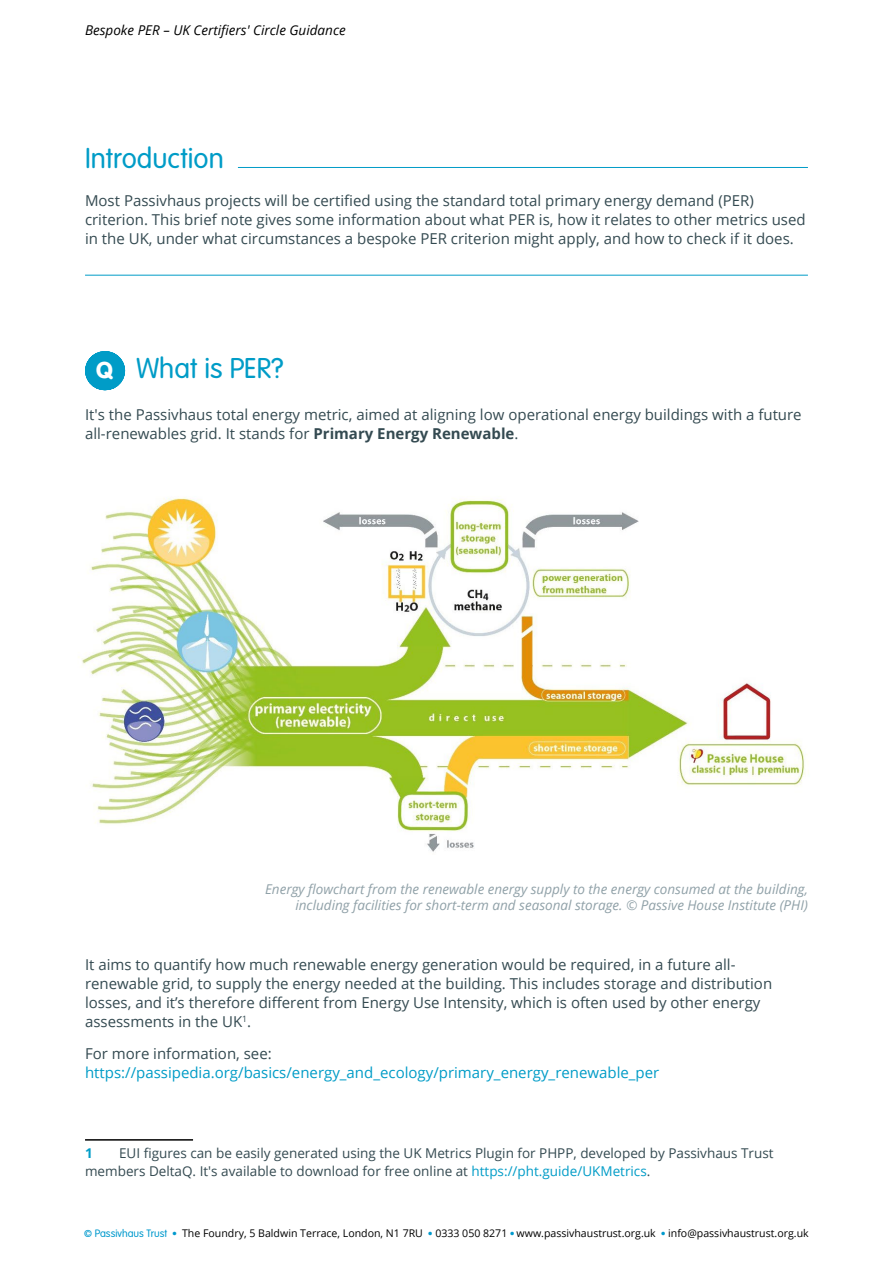
<style>
.page{position:relative;width:893px;height:1263px;background:#fff}
.page>*{position:absolute;margin:0;border:0;box-sizing:border-box;transform-origin:0 0}
.Heading_1_same_page{font:300 30px "VAG Rundschrift D";color:#009cc7}
.Body{font:15px/19.2px "Open Sans";color:#344a51}
.Body-2{font:15px/19.2px "Open Sans";color:#009cc7}
.Footnote{font:13.5px/18px "Open Sans";color:#344a51}
.Caption_-_no_number{font:italic 13.5px/16.2px "Open Sans";color:#90a1a8;text-align:right}
.t1{font:italic 13.5px "Open Sans";color:#000}
.Footnote-2{font:700 13.5px "Open Sans";color:#009cc7}
.t2{font:10.65px "Open Sans";color:#000}
.s1{font-weight:400;font-size:24px;color:#fff}
.s2{font-weight:700}
.s3{color:#344a51}
.s4{color:#009cc7}
.s5{font-family:"VAG Rundschrift D";font-weight:300;color:#0099cd}
.s6{font-family:"VAG Rundschrift D";font-weight:300;font-size:11.25px;color:#0099cd}
</style>
<div class="page">
<hr style="left:238px;top:167px;width:570px;height:1px;background:#009cc7">
<hr style="left:85px;top:275px;width:723px;height:1px;background:#009cc7">
<hr style="left:105px;top:351px;width:1px;height:39px;background:#009cc7">
<hr style="left:85px;top:1139px;width:108px;height:1px;background:#000">
<img style="left:78px;top:497px;width:729px;height:355px">
<p class="t1" style="left:85px;top:21px;width:262px">Bespoke PER – UK Certifiers' Circle Guidance</p>
<h1 class="Heading_1_same_page" style="left:85px;top:142px;width:140px">Introduction</h1>
<p class="Body" style="left:85px;top:190px;width:722px">Most Passivhaus projects will be certified using the standard total primary energy demand (PER) criterion. This brief note gives some information about what PER is, how it relates to other metrics used in the UK, under what circumstances a bespoke PER criterion might apply, and how to check if it does.</p>
<p class="Heading_1_same_page" style="left:96px;top:352px;width:189px"><span class="s1">Q</span> What is PER?</p>
<p class="Body" style="left:85px;top:405px;width:718px">It's the Passivhaus total energy metric, aimed at aligning low operational energy buildings with a future all-renewables grid. It stands for <span class="s2">Primary Energy Renewable</span>.</p>
<p class="Caption_-_no_number" style="left:265px;top:880px;width:544px">Energy flowchart from the renewable energy supply to the energy consumed at the building, including facilities for short-term and seasonal storage. © Passive House Institute (PHI)</p>
<p class="Body" style="left:85px;top:954px;width:689px">It aims to quantify how much renewable energy generation would be required, in a future all&shy;renewable grid, to supply the energy needed at the building. This includes storage and distribution losses, and it’s therefore different from Energy Use Intensity, which is often used by other energy assessments in the UK<sup>1</sup>.</p>
<p class="Body-2" style="left:85px;top:1043px;width:576px"><span class="s3">For more information, see: </span>https://passipedia.org/basics/energy_and_ecology/primary_energy_renewable_per</p>
<p class="Footnote" style="left:85px;top:1143px;width:690px;text-indent:34px">EUI figures can be easily generated using the UK Metrics Plugin for PHPP, developed by Passivhaus Trust members DeltaQ. It's available to download for free online at <span class="s4">https://pht.guide/UKMetrics</span>.</p>
<p class="Footnote-2" style="left:85px;top:1143px;width:9px">1</p>
<p class="t2" style="left:84px;top:1226px;width:726px"><span class="s5">©</span> <span class="s6">Passivhaus Trust</span> <span class="s5">•</span> The Foundry, 5 Baldwin Terrace, London, N1 7RU <span class="s5">•</span> 0333 050 8271 <span class="s5">•</span> www.passivhaustrust.org.uk <span class="s5">•</span> info@passivhaustrust.org.uk</p>
</div>
